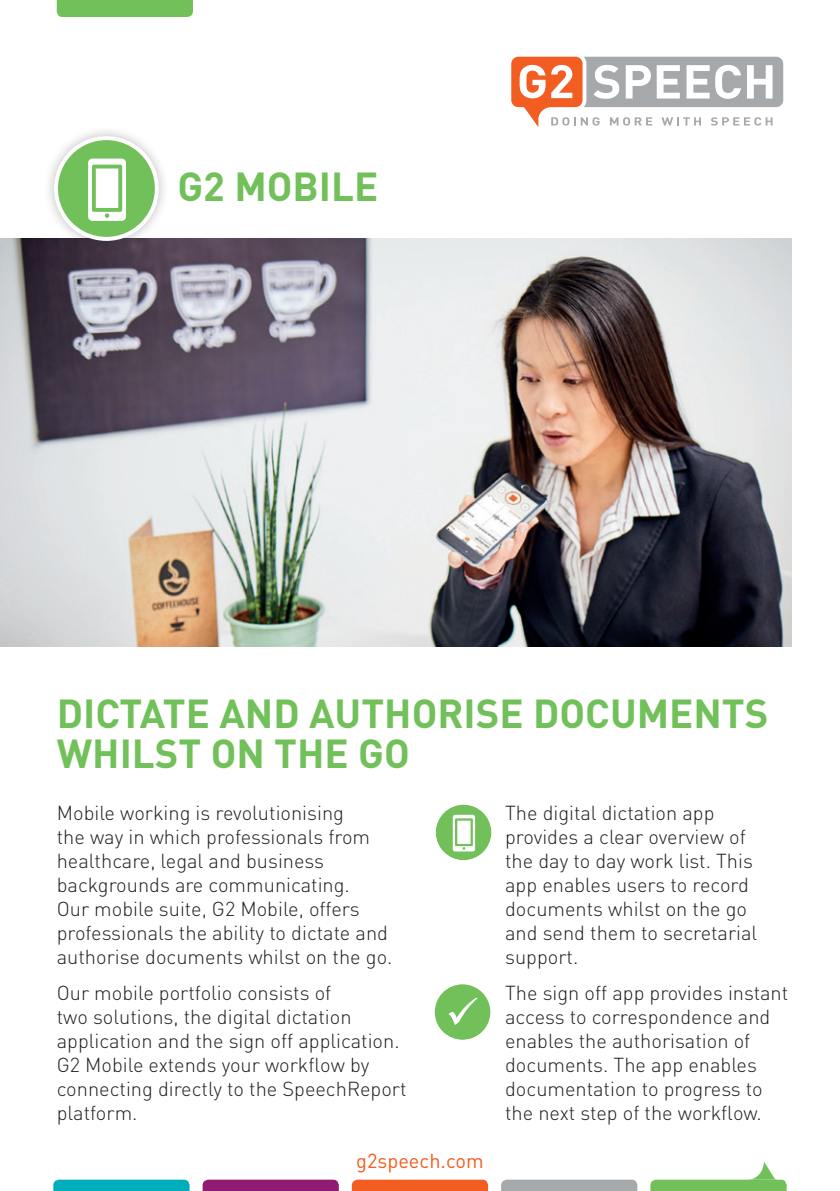
<style>
.page{position:relative;width:840px;height:1191px;background:#fff}
.page>*{position:absolute;margin:0;border:0;box-sizing:border-box;transform-origin:0 0}
.t1{font:700 40px/40px "DIN";color:#71c059}
.t2{font:300 20px/24px "DIN";color:#231f20}
.t3{font:20px "DIN";color:#f25d21}
</style>
<div class="page">
<svg style="left:53px;top:1179px;width:136px;height:12px"></svg>
<svg style="left:202px;top:1179px;width:136px;height:12px"></svg>
<svg style="left:351px;top:1179px;width:137px;height:12px"></svg>
<svg style="left:501px;top:1179px;width:136px;height:12px"></svg>
<svg style="left:650px;top:1162px;width:136px;height:29px"></svg>
<div style="left:57px;top:0;width:136px;height:17px;background:#71c059"></div>
<img style="left:0;top:238px;width:790px;height:408px">
<svg style="left:511px;top:57px;width:271px;height:70px"></svg>
<div style="left:43px;top:125px;width:126px;height:126px;background:#231f20;opacity:.3"></div>
<div style="left:54px;top:136px;width:104px;height:104px;background:#71c059;border-radius:50%"></div>
<div style="left:54px;top:136px;width:105px;height:105px;border:4px solid #fff;border-radius:50%"></div>
<svg style="left:88px;top:159px;width:38px;height:62px"></svg>
<div style="left:435px;top:804px;width:56px;height:56px;background:#71c059;border-radius:50%"></div>
<div style="left:433px;top:802px;width:60px;height:60px;border:2px solid #fff;border-radius:50%"></div>
<svg style="left:452px;top:814px;width:23px;height:37px"></svg>
<div style="left:434px;top:983px;width:57px;height:56px;background:#71c059;border-radius:50%"></div>
<div style="left:432px;top:982px;width:60px;height:59px;border:2px solid #fff;border-radius:50%"></div>
<svg style="left:448px;top:997px;width:29px;height:28px"></svg>
<h1 class="t1" style="left:177px;top:164px;width:202px">G2 MOBILE</h1>
<h1 class="t1" style="left:57px;top:692px;width:712px">DICTATE AND AUTHORISE DOCUMENTS<br>WHILST ON THE GO</h1>
<p class="t2" style="left:57px;top:801px;width:337px">Mobile working is revolutionising<br>the way in which professionals from healthcare, legal and business backgrounds are communicating.<br>Our mobile suite, G2 Mobile, offers professionals the ability to dictate and authorise documents whilst on the go.</p>
<p class="t2" style="left:57px;top:980px;width:351px">Our mobile portfolio consists of<br>two solutions, the digital dictation application and the sign off application.<br>G2 Mobile extends your workflow by connecting directly to the SpeechReport platform.</p>
<p class="t2" style="left:505px;top:801px;width:253px">The digital dictation app provides a clear overview of the day to day work list. This app enables users to record documents whilst on the go and send them to secretarial support.</p>
<p class="t2" style="left:505px;top:980px;width:284px">The sign off app provides instant access to correspondence and enables the authorisation of documents. The app enables documentation to progress to the next step of the workflow.</p>
<p class="t3" style="left:356px;top:1147px;width:129px">g2speech.com</p>
</div>
